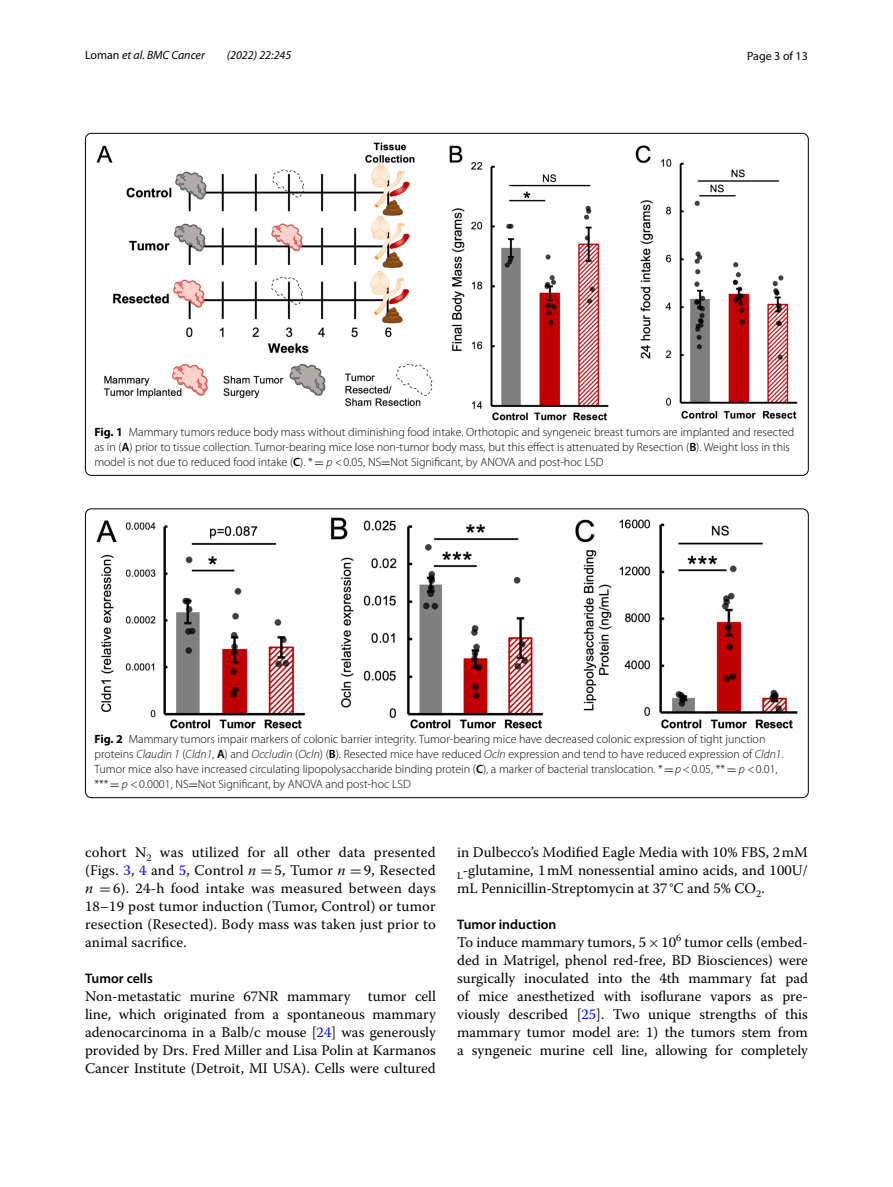
<style>
.page{position:relative;width:893px;height:1187px;background:#fff}
.page>*{position:absolute;margin:0;border:0;box-sizing:border-box;transform-origin:0 0}
.t1{font:14.7px/18px "Warnock Pro";color:#000;text-align:justify}
.t2{font:600 13.8px "Myriad Pro";color:#000}
.t3{font:300 12px/15px "Myriad Pro";color:#000}
.t4{font:italic 12px "Myriad Pro";color:#000}
.t5{font:12px "Myriad Pro";color:#000}
.s1{font-style:normal}
.s2{font-weight:700}
.s3{font-weight:600}
.s4{font-family:"MTSY";font-weight:400}
.s5{font-style:italic}
.s6{color:#00f}
.s7{font-family:"MTSY"}
</style>
<div class="page">
<img style="left:97px;top:142px;width:700px;height:278px">
<img style="left:97px;top:518px;width:700px;height:210px">
<p class="t4" style="left:85px;top:48px;width:121px"><span class="s1">Loman</span> et al. BMC Cancer</p>
<p class="t4" style="left:227px;top:48px;width:66px">(2022) 22:245</p>
<p class="t5" style="left:747px;top:48px;width:62px">Page 3 of 13</p>
<p class="t3" style="left:94px;top:424px;width:701px"><span class="s2">Fig. 1</span> Mammary tumors reduce body mass without diminishing food intake. Orthotopic and syngeneic breast tumors are implanted and resected as in (<span class="s3">A</span>) prior to tissue collection. Tumor-bearing mice lose non-tumor body mass, but this effect is attenuated by Resection (<span class="s3">B</span>). Weight loss in this model is not due to reduced food intake (<span class="s3">C</span>). *<span class="s4">=</span> <span class="s5">p</span> &lt;0.05, NS<span class="s4">=</span>Not Significant, by ANOVA and post-hoc LSD</p>
<p class="t3" style="left:94px;top:732px;width:691px"><span class="s2">Fig. 2</span> Mammary tumors impair markers of colonic barrier integrity. Tumor-bearing mice have decreased colonic expression of tight junction proteins <span class="s5">Claudin 1</span> (<span class="s5">Cldn1</span>, <span class="s3">A</span>) and <span class="s5">Occludin</span> (<span class="s5">Ocln</span>) (<span class="s3">B</span>). Resected mice have reduced <span class="s5">Ocln</span> expression and tend to have reduced expression of <span class="s5">Cldn1</span>.<br>Tumor mice also have increased circulating lipopolysaccharide binding protein (<span class="s3">C</span>), a marker of bacterial translocation. *<span class="s4">=</span><span class="s5">p</span>&lt;0.05, **<span class="s4">=</span> <span class="s5">p</span> &lt;0.01, ***<span class="s4">=</span> <span class="s5">p</span> &lt;0.0001, NS<span class="s4">=</span>Not Significant, by ANOVA and post-hoc LSD</p>
<p class="t1" style="left:85px;top:843px;width:352px">cohort N<sub>2</sub> was utilized for all other data presented (Figs. <span class="s6">3</span>, <span class="s6">4</span> and <span class="s6">5</span>, Control <span class="s5">n</span> <span class="s7">=</span>5, Tumor <span class="s5">n</span> <span class="s7">=</span>9, Resected <span class="s5">n</span> <span class="s7">=</span>6). 24-h food intake was measured between days 18–19 post tumor induction (Tumor, Control) or tumor resection (Resected). Body mass was taken just prior to animal sacrifice.</p>
<p class="t2" style="left:85px;top:969px;width:69px">Tumor cells</p>
<p class="t1" style="left:85px;top:987px;width:352px">Non-metastatic murine 67NR mammary tumor cell line, which originated from a spontaneous mammary adenocarcinoma in a Balb/c mouse [<span class="s6">24</span>] was generously provided by Drs. Fred Miller and Lisa Polin at Karmanos Cancer Institute (Detroit, MI USA). Cells were cultured</p>
<p class="t1" style="left:457px;top:843px;width:352px">in Dulbecco’s Modified Eagle Media with 10% FBS, 2mM <sub>L</sub>-glutamine, 1mM nonessential amino acids, and 100U/ mL Pennicillin-Streptomycin at 37°C and 5% CO<sub>2</sub>.</p>
<p class="t2" style="left:457px;top:915px;width:101px">Tumor induction</p>
<p class="t1" style="left:457px;top:933px;width:352px">To induce mammary tumors, 5<span class="s7">×</span> -10<sup>6</sup> tumor cells (embed&shy;ded in Matrigel, phenol red-free, BD Biosciences) were surgically inoculated into the 4th mammary fat pad of mice anesthetized with isoflurane vapors as pre&shy;viously described [<span class="s6">25</span>]. Two unique strengths of this mammary tumor model are: 1) the tumors stem from a syngeneic murine cell line, allowing for completely</p>
</div>
